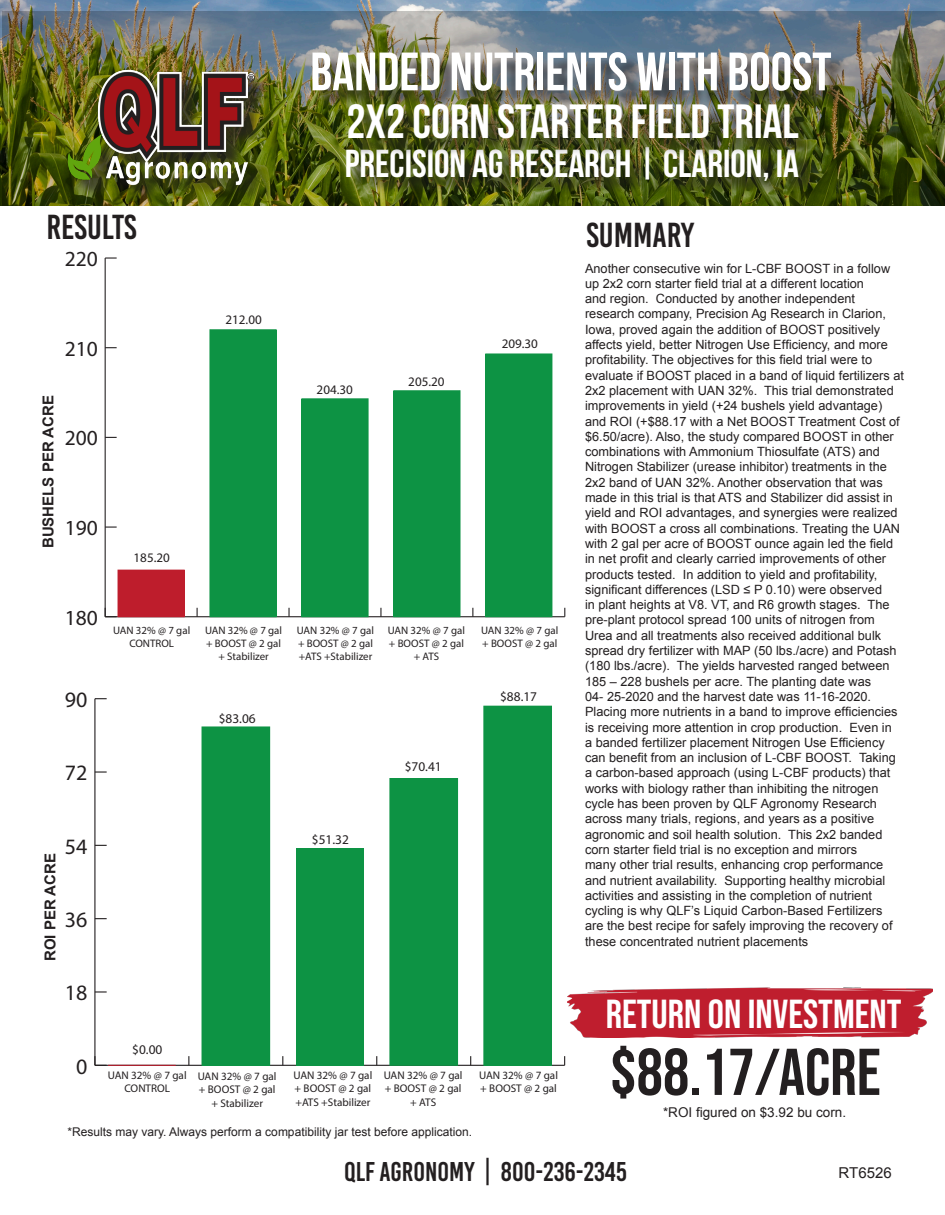
<style>
.page{position:relative;width:945px;height:1215px;background:#fff}
.page>*{position:absolute;margin:0;border:0;box-sizing:border-box;transform-origin:0 0}
.t1{font:66px "Bebas Neue";color:#231f20}
.t2{font:700 54px "Bebas Neue";color:#fff}
.t3{font:700 48px "Bebas Neue";color:#fff}
.t4{font:40.5px "Bebas Neue";color:#fff}
.t5{font:700 39px "Bebas Neue";color:#fff}
.t6{font:34.5px "Bebas Kai";color:#231f20}
.t7{font:27px "Bebas Kai";color:#231f20}
.t8{font:22.05px "Myriad Pro";color:#231f20}
.t9{font:21.6px "Myriad Pro";color:#231f20}
.t10{font:700 15px "Arial";color:#231f20}
.t11{font:15px "Arial";color:#231f20}
.t12{font:13.5px "Arial";color:#231f20}
.t13{font:13.35px "Myriad Pro";color:#231f20}
.t14{font:13.05px "Myriad Pro";color:#231f20}
.t15{font:12.75px/15.3px "Arial";color:#231f20}
.t16{font:12px "Arial";color:#231f20}
.t17{font:11.1px/13.4px "Myriad Pro";color:#231f20;text-align:center}
.t18{font:10.95px/13px "Myriad Pro";color:#231f20;text-align:center}
</style>
<div class="page">
<img style="left:0;top:0;width:945px;height:206px">
<img style="left:3px;top:11px;width:942px;height:195px">
<div style="left:70px;top:73px;width:203px;height:130px;background:#231f20;opacity:.75"></div>
<img style="left:68px;top:68px;width:198px;height:124px">
<hr style="left:105px;top:616px;width:460px;height:1px;background:#231f20">
<svg style="left:288px;top:608px;width:2px;height:9px"></svg>
<hr style="left:105px;top:258px;width:1px;height:359px;background:#231f20">
<svg style="left:105px;top:527px;width:12px;height:1px"></svg>
<svg style="left:105px;top:437px;width:12px;height:1px"></svg>
<svg style="left:105px;top:347px;width:12px;height:1px"></svg>
<svg style="left:105px;top:257px;width:12px;height:2px"></svg>
<div style="left:118px;top:570px;width:66px;height:47px;background:#be1d2c"></div>
<div style="left:210px;top:330px;width:66px;height:287px;background:#0d9344"></div>
<div style="left:302px;top:399px;width:66px;height:218px;background:#0d9344"></div>
<div style="left:394px;top:391px;width:66px;height:226px;background:#0d9344"></div>
<div style="left:486px;top:354px;width:66px;height:263px;background:#0d9344"></div>
<div style="left:485px;top:354px;width:67px;height:263px;border:1px solid #0d9344"></div>
<hr style="left:95px;top:1065px;width:470px;height:1px;background:#231f20">
<hr style="left:94px;top:699px;width:1px;height:366px;background:#231f20">
<svg style="left:94px;top:1056px;width:13px;height:10px"></svg>
<svg style="left:95px;top:991px;width:12px;height:2px"></svg>
<svg style="left:95px;top:918px;width:12px;height:1px"></svg>
<svg style="left:95px;top:845px;width:12px;height:1px"></svg>
<svg style="left:95px;top:771px;width:12px;height:2px"></svg>
<svg style="left:95px;top:698px;width:12px;height:1px"></svg>
<hr style="left:108px;top:1065px;width:68px;height:1px;background:#be1d2c">
<div style="left:202px;top:727px;width:68px;height:338px;background:#0d9344"></div>
<div style="left:296px;top:848px;width:68px;height:217px;background:#0d9344"></div>
<div style="left:390px;top:779px;width:68px;height:286px;background:#0d9344"></div>
<div style="left:484px;top:706px;width:68px;height:359px;background:#0d9344"></div>
<img style="left:568px;top:988px;width:364px;height:50px">
<div style="left:315px;top:54px;width:534px;height:55px;background:#231f20;opacity:.75"></div>
<div style="left:349px;top:150px;width:468px;height:49px;background:#231f20;opacity:.75"></div>
<div style="left:351px;top:106px;width:466px;height:51px;background:#231f20;opacity:.75"></div>
<p class="t2" style="left:310px;top:42px;width:523px">BANDED NUTRIENTS WITH BOOST</p>
<p class="t3" style="left:346px;top:95px;width:454px">2X2 CORN STARTER FIELD TRIAL</p>
<p class="t5" style="left:345px;top:142px;width:456px">PRECISION AG RESEARCH | CLARION, IA</p>
<p class="t6" style="left:46px;top:209px;width:92px">RESULTS</p>
<p class="t9" style="left:65px;top:246px;width:35px">220</p>
<p class="t9" style="left:65px;top:335px;width:35px">210</p>
<p class="t10" style="left:38px;top:548px;width:154px;rotate:-90deg">BUSHELS PER ACRE</p>
<p class="t9" style="left:65px;top:425px;width:35px">200</p>
<p class="t9" style="left:65px;top:515px;width:35px">190</p>
<p class="t14" style="left:134px;top:550px;width:38px">185.20</p>
<p class="t14" style="left:226px;top:312px;width:38px">212.00</p>
<p class="t14" style="left:317px;top:382px;width:38px">204.30</p>
<p class="t14" style="left:408px;top:373px;width:38px">205.20</p>
<p class="t14" style="left:502px;top:336px;width:38px">209.30</p>
<p class="t9" style="left:65px;top:604px;width:35px">180</p>
<p class="t8" style="left:65px;top:686px;width:24px">90</p>
<p class="t8" style="left:65px;top:759px;width:24px">72</p>
<p class="t18" style="left:113px;top:624px;width:79px">UAN 32% @ 7 gal<br>CONTROL</p>
<p class="t18" style="left:205px;top:624px;width:79px">UAN 32% @ 7 gal + BOOST @ 2 gal + Stabilizer</p>
<p class="t18" style="left:297px;top:624px;width:79px;text-align:justify">UAN 32% @ 7 gal + BOOST @ 2 gal +ATS +Stabilizer</p>
<p class="t18" style="left:388px;top:624px;width:79px">UAN 32% @ 7 gal + BOOST @ 2 gal + ATS</p>
<p class="t18" style="left:481px;top:624px;width:79px;text-align:left">UAN 32% @ 7 gal + BOOST @ 2 gal</p>
<p class="t13" style="left:219px;top:710px;width:39px">$83.06</p>
<p class="t13" style="left:405px;top:758px;width:39px">$70.41</p>
<p class="t13" style="left:500px;top:688px;width:39px">$88.17</p>
<p class="t10" style="left:40px;top:961px;width:109px;rotate:-90deg">ROI PER ACRE</p>
<p class="t8" style="left:65px;top:833px;width:24px">54</p>
<p class="t8" style="left:65px;top:906px;width:24px">36</p>
<p class="t8" style="left:65px;top:979px;width:24px">18</p>
<p class="t8" style="left:76px;top:1053px;width:13px">0</p>
<p class="t13" style="left:312px;top:832px;width:39px">$51.32</p>
<p class="t13" style="left:132px;top:1041px;width:32px">$0.00</p>
<p class="t17" style="left:108px;top:1068px;width:80px">UAN 32% @ 7 gal<br>CONTROL</p>
<p class="t17" style="left:198px;top:1069px;width:80px">UAN 32% @ 7 gal + BOOST @ 2 gal + Stabilizer</p>
<p class="t17" style="left:294px;top:1068px;width:80px;text-align:justify">UAN 32% @ 7 gal + BOOST @ 2 gal +ATS +Stabilizer</p>
<p class="t17" style="left:384px;top:1068px;width:80px">UAN 32% @ 7 gal + BOOST @ 2 gal + ATS</p>
<p class="t17" style="left:479px;top:1068px;width:80px;text-align:left">UAN 32% @ 7 gal + BOOST @ 2 gal</p>
<p class="t6" style="left:586px;top:217px;width:109px">SUMMARY</p>
<p class="t15" style="left:585px;top:261px;width:320px">Another consecutive win for L-CBF BOOST in a follow up 2x2 corn starter field trial at a different location<br>and region. Conducted by another independent research company, Precision Ag Research in Clarion, Iowa, proved again the addition of BOOST positively affects yield, better Nitrogen Use Efficiency, and more profitability. The objectives for this field trial were to evaluate if BOOST placed in a band of liquid fertilizers at 2x2 placement with UAN 32%. This trial demonstrated improvements in yield (+24 bushels yield advantage) and ROI (+$88.17 with a Net BOOST Treatment Cost of $6.50/acre). Also, the study compared BOOST in other combinations with Ammonium Thiosulfate (ATS) and Nitrogen Stabilizer (urease inhibitor) treatments in the 2x2 band of UAN 32%. Another observation that was made in this trial is that ATS and Stabilizer did assist in yield and ROI advantages, and synergies were realized with BOOST a cross all combinations. Treating the UAN with 2 gal per acre of BOOST ounce again led the field in net profit and clearly carried improvements of other products tested. In addition to yield and profitability, significant differences (LSD ≤ P 0.10) were observed<br>in plant heights at V8. VT, and R6 growth stages. The pre-plant protocol spread 100 units of nitrogen from Urea and all treatments also received additional bulk spread dry fertilizer with MAP (50 lbs./acre) and Potash (180 lbs./acre). The yields harvested ranged between 185 – 228 bushels per acre. The planting date was<br>04- 25-2020 and the harvest date was 11-16-2020.<br>Placing more nutrients in a band to improve efficiencies is receiving more attention in crop production. Even in<br>a banded fertilizer placement Nitrogen Use Efficiency can benefit from an inclusion of L-CBF BOOST. Taking a carbon-based approach (using L-CBF products) that works with biology rather than inhibiting the nitrogen cycle has been proven by QLF Agronomy Research across many trials, regions, and years as a positive agronomic and soil health solution. This 2x2 banded corn starter field trial is no exception and mirrors<br>many other trial results, enhancing crop performance and nutrient availability. Supporting healthy microbial activities and assisting in the completion of nutrient cycling is why QLF’s Liquid Carbon-Based Fertilizers<br>are the best recipe for safely improving the recovery of these concentrated nutrient placements</p>
<p class="t4" style="left:606px;top:991px;width:297px">RETURN ON INVESTMENT</p>
<p class="t1" style="left:610px;top:1035px;width:272px">$88.17/ACRE</p>
<p class="t12" style="left:663px;top:1104px;width:185px">*ROI figured on $3.92 bu corn.</p>
<p class="t16" style="left:68px;top:1124px;width:406px">*Results may vary. Always perform a compatibility jar test before application.</p>
<p class="t7" style="left:344px;top:1157px;width:284px">QLF AGRONOMY | 800-236-2345</p>
<p class="t11" style="left:839px;top:1163px;width:55px">RT6526</p>
</div>
